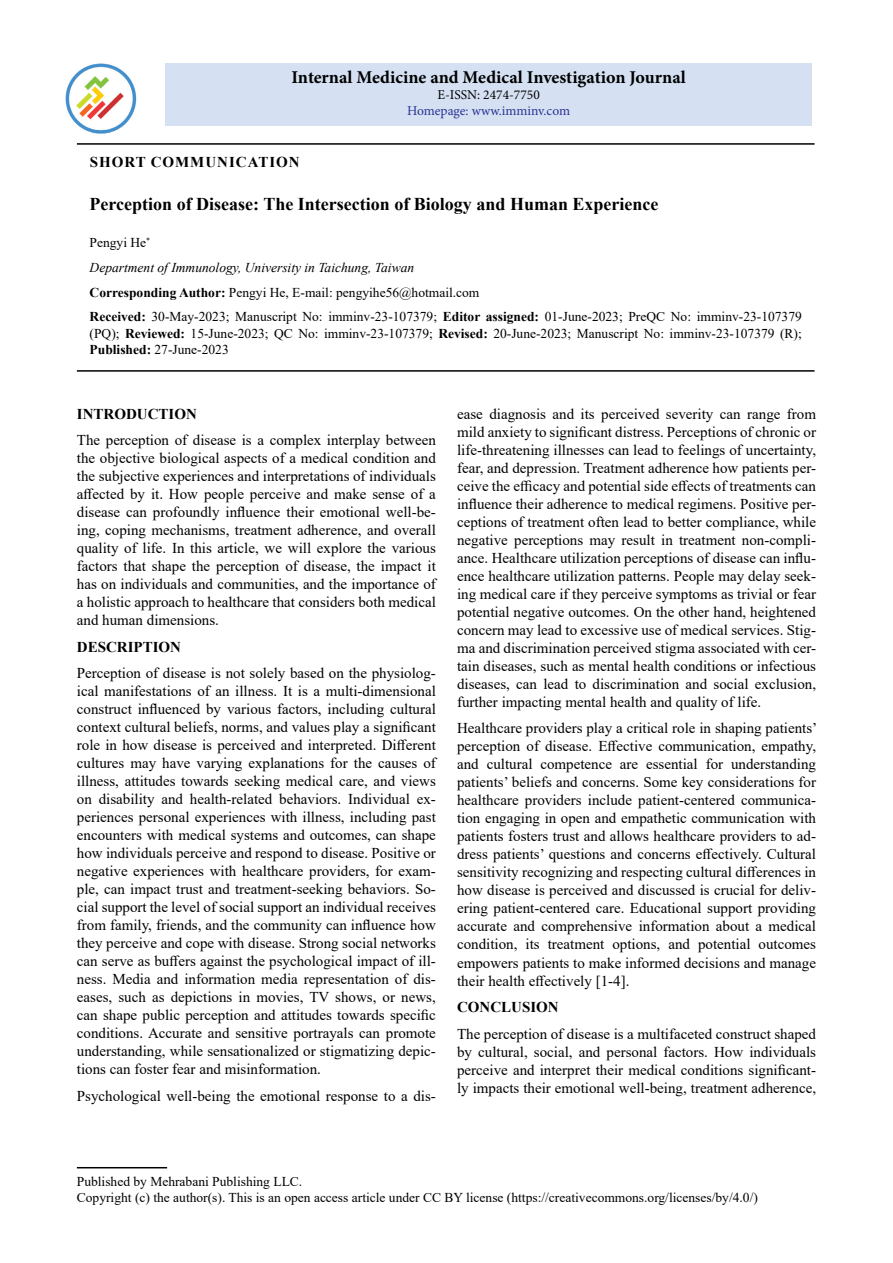
<style>
.page{position:relative;width:893px;height:1263px;background:#fff}
.page>*{position:absolute;margin:0;border:0;box-sizing:border-box;transform-origin:0 0}
.t1{font:700 18px "Times New Roman";color:#000}
.t2{font:700 18px "Minion Pro";color:#000}
.t3{font:15px/18px "Times New Roman";color:#000;text-align:justify}
.t4{font:700 15px "Times New Roman";color:#000}
.t5{font:700 15px "Times New Roman";letter-spacing:.065em;color:#000}
.t6{font:13.5px/24.8px "Times New Roman";color:#000}
.t7{font:13.5px "Minion Pro";color:#2c3292}
.t8{font:13.5px "Minion Pro";color:#000}
.s1{font-style:italic}
.s2{font-weight:700}
</style>
<div class="page">
<div style="left:165px;top:64px;width:647px;height:62px;background:#d5e1f3"></div>
<hr style="left:77px;top:1167px;width:90px;height:1px;background:#000">
<img style="left:65px;top:63px;width:72px;height:71px">
<hr style="left:77px;top:143px;width:738px;height:2px;background:#000">
<hr style="left:77px;top:370px;width:738px;height:2px;background:#000">
<p class="t2" style="left:291px;top:64px;width:396px">Internal Medicine and Medical Investigation Journal</p>
<p class="t8" style="left:437px;top:86px;width:104px">E-ISSN: 2474-7750</p>
<p class="t7" style="left:407px;top:102px;width:164px">Homepage: www.imminv.com</p>
<p class="t5" style="left:90px;top:151px;width:211px">SHORT COMMUNICATION</p>
<p class="t1" style="left:90px;top:191px;width:570px">Perception of Disease: The Intersection of Biology and Human Experience</p>
<p class="t6" style="left:90px;top:230px;width:714px">Pengyi He<sup>*<br></sup><span class="s1">Department of Immunology, University in Taichung, Taiwan<br></span><span class="s2">Corresponding Author:</span> Pengyi He, E-mail: pengyihe56@hotmail.com<br><span class="s2">Received:</span> 30-May-2023; Manuscript No: imminv-23-107379; <span class="s2">Editor assigned:</span> 01-June-2023; PreQC No: imminv-23-107379</p>
<p class="t6" style="left:90px;top:324px;width:714px;line-height:16.2px">(PQ); <span class="s2">Reviewed:</span> 15-June-2023; QC No: imminv-23-107379; <span class="s2">Revised:</span> 20-June-2023; Manuscript No: imminv-23-107379 (R);<br><span class="s2">Published:</span> 27-June-2023</p>
<p class="t4" style="left:77px;top:403px;width:121px">INTRODUCTION</p>
<p class="t3" style="left:77px;top:431px;width:360px">The perception of disease is a complex interplay between the objective biological aspects of a medical condition and the subjective experiences and interpretations of individuals affected by it. How people perceive and make sense of a disease can profoundly influence their emotional well-be&shy;ing, coping mechanisms, treatment adherence, and overall quality of life. In this article, we will explore the various factors that shape the perception of disease, the impact it has on individuals and communities, and the importance of a holistic approach to healthcare that considers both medical and human dimensions.</p>
<p class="t4" style="left:77px;top:636px;width:106px">DESCRIPTION</p>
<p class="t3" style="left:77px;top:664px;width:360px">Perception of disease is not solely based on the physiolog&shy;ical manifestations of an illness. It is a multi-dimensional construct influenced by various factors, including cultural context cultural beliefs, norms, and values play a significant role in how disease is perceived and interpreted. Different cultures may have varying explanations for the causes of illness, attitudes towards seeking medical care, and views on disability and health-related behaviors. Individual ex&shy;periences personal experiences with illness, including past encounters with medical systems and outcomes, can shape how individuals perceive and respond to disease. Positive or negative experiences with healthcare providers, for exam&shy;ple, can impact trust and treatment-seeking behaviors. So&shy;cial support the level of social support an individual receives from family, friends, and the community can influence how they perceive and cope with disease. Strong social networks can serve as buffers against the psychological impact of ill&shy;ness. Media and information media representation of dis&shy;eases, such as depictions in movies, TV shows, or news, can shape public perception and attitudes towards specific conditions. Accurate and sensitive portrayals can promote understanding, while sensationalized or stigmatizing depic&shy;tions can foster fear and misinformation.</p>
<p class="t3" style="left:77px;top:1086px;width:360px">Psychological well-being the emotional response to a dis-</p>
<p class="t3" style="left:457px;top:404px;width:360px">ease diagnosis and its perceived severity can range from mild anxiety to significant distress. Perceptions of chronic or life-threatening illnesses can lead to feelings of uncertainty, fear, and depression. Treatment adherence how patients per&shy;ceive the efficacy and potential side effects of treatments can influence their adherence to medical regimens. Positive per&shy;ceptions of treatment often lead to better compliance, while negative perceptions may result in treatment non-compli&shy;ance. Healthcare utilization perceptions of disease can influ&shy;ence healthcare utilization patterns. People may delay seek&shy;ing medical care if they perceive symptoms as trivial or fear potential negative outcomes. On the other hand, heightened concern may lead to excessive use of medical services. Stig&shy;ma and discrimination perceived stigma associated with cer&shy;tain diseases, such as mental health conditions or infectious diseases, can lead to discrimination and social exclusion, further impacting mental health and quality of life.</p>
<p class="t3" style="left:457px;top:719px;width:362px">Healthcare providers play a critical role in shaping patients’ perception of disease. Effective communication, empathy, and cultural competence are essential for understanding patients’ beliefs and concerns. Some key considerations for healthcare providers include patient-centered communica&shy;tion engaging in open and empathetic communication with patients fosters trust and allows healthcare providers to ad&shy;dress patients’ questions and concerns effectively. Cultural sensitivity recognizing and respecting cultural differences in how disease is perceived and discussed is crucial for deliv&shy;ering patient-centered care. Educational support providing accurate and comprehensive information about a medical condition, its treatment options, and potential outcomes empowers patients to make informed decisions and manage their health effectively [1-4].</p>
<p class="t4" style="left:457px;top:996px;width:103px">CONCLUSION</p>
<p class="t3" style="left:457px;top:1024px;width:360px">The perception of disease is a multifaceted construct shaped by cultural, social, and personal factors. How individuals perceive and interpret their medical conditions significant&shy;ly impacts their emotional well-being, treatment adherence,</p>
<p class="t6" style="left:77px;top:1172px;width:682px;line-height:16.2px">Published by Mehrabani Publishing LLC.<br>Copyright (c) the author(s). This is an open access article under CC BY license (https://creativecommons.org/licenses/by/4.0/)</p>
</div>
